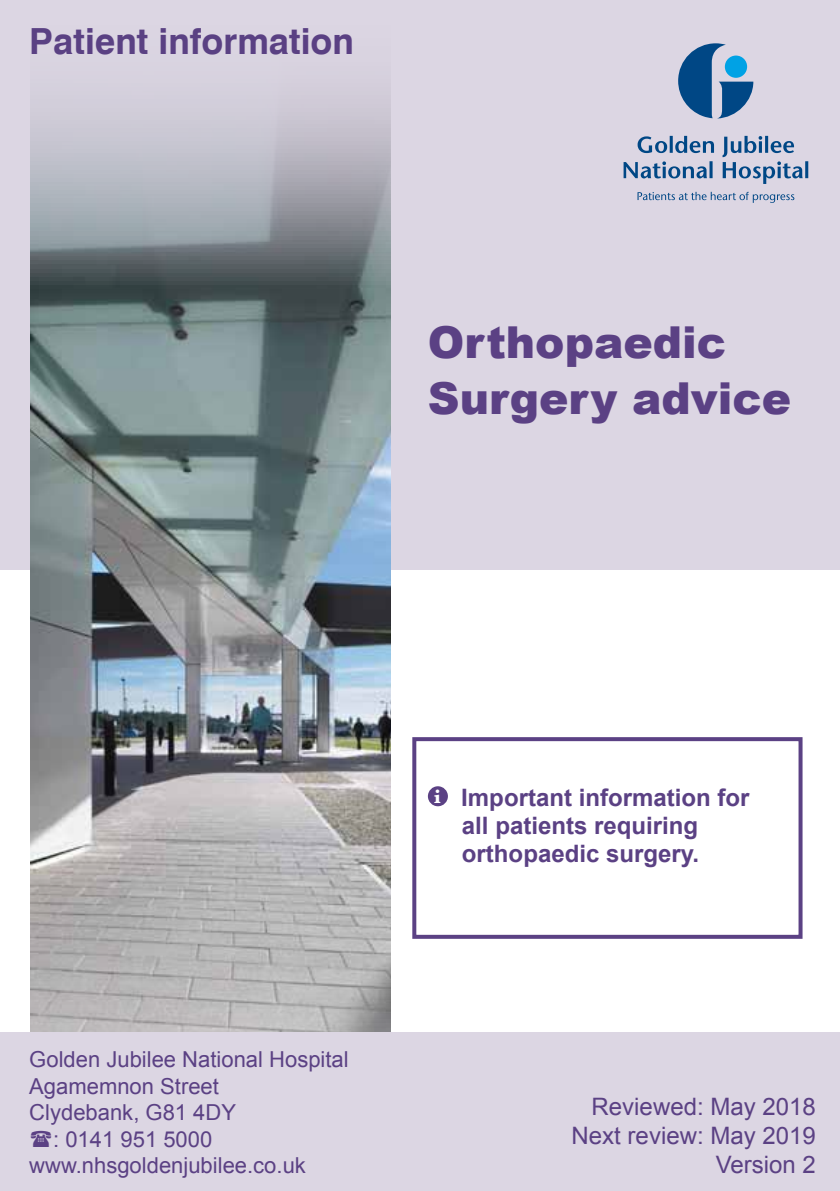
<style>
.page{position:relative;width:840px;height:1191px;background:#fff}
.page>*{position:absolute;margin:0;border:0;box-sizing:border-box;transform-origin:0 0}
.t1{font:900 44px/56px "Arial";color:#5b4184}
.t2{font:700 36px "Swiss 721 BT";color:#5b4184}
.t3{font:700 24px/28px "Arial";color:#5b4184}
.t4{font:24px/28.8px "Arial";color:#5b4184;text-align:right}
.t5{font:22px "Arial";color:#5b4184}
.s1{font-family:"Baskerville";font-size:20px;color:#fff}
</style>
<div class="page">
<div style="left:0;top:0;width:839px;height:569px;background:#dcd6e3"></div>
<div style="left:427px;top:786px;width:20px;height:20px;background:#5b4184;border-radius:50%"></div>
<svg style="left:678px;top:43px;width:75px;height:75px"></svg>
<svg style="left:623px;top:136px;width:184px;height:48px"></svg>
<svg style="left:637px;top:192px;width:157px;height:11px"></svg>
<img style="left:30px;top:95px;width:360px;height:937px">
<div style="left:0;top:1032px;width:839px;height:159px;background:#dcd6e3"></div>
<div style="left:412px;top:737px;width:390px;height:201px;border:4px solid #5b4184"></div>
<h2 class="t2" style="left:29px;top:19px;width:326px">Patient information</h2>
<h1 class="t1" style="left:427px;top:313px;width:365px">Orthopaedic<br>Surgery advice</h1>
<p class="t5" style="left:29px;top:1045px;width:321px">Golden Jubilee National Hospital</p>
<p class="t5" style="left:29px;top:1071px;width:191px">Agamemnon Street</p>
<p class="t5" style="left:29px;top:1098px;width:208px">Clydebank, G81 4DY</p>
<p class="t5" style="left:53px;top:1124px;width:161px">: 0141 951 5000</p>
<p class="t5" style="left:29px;top:1150px;width:278px">www.nhsgoldenjubilee.co.uk</p>
<p class="t3" style="left:461px;top:784px;width:289px;text-indent:-28px"><span class="s1">i</span> Important information for all patients requiring orthopaedic surgery.</p>
<p class="t4" style="left:571px;top:1092px;width:246px">Reviewed: May 2018<br>Next review: May 2019<br>Version 2</p>
</div>
